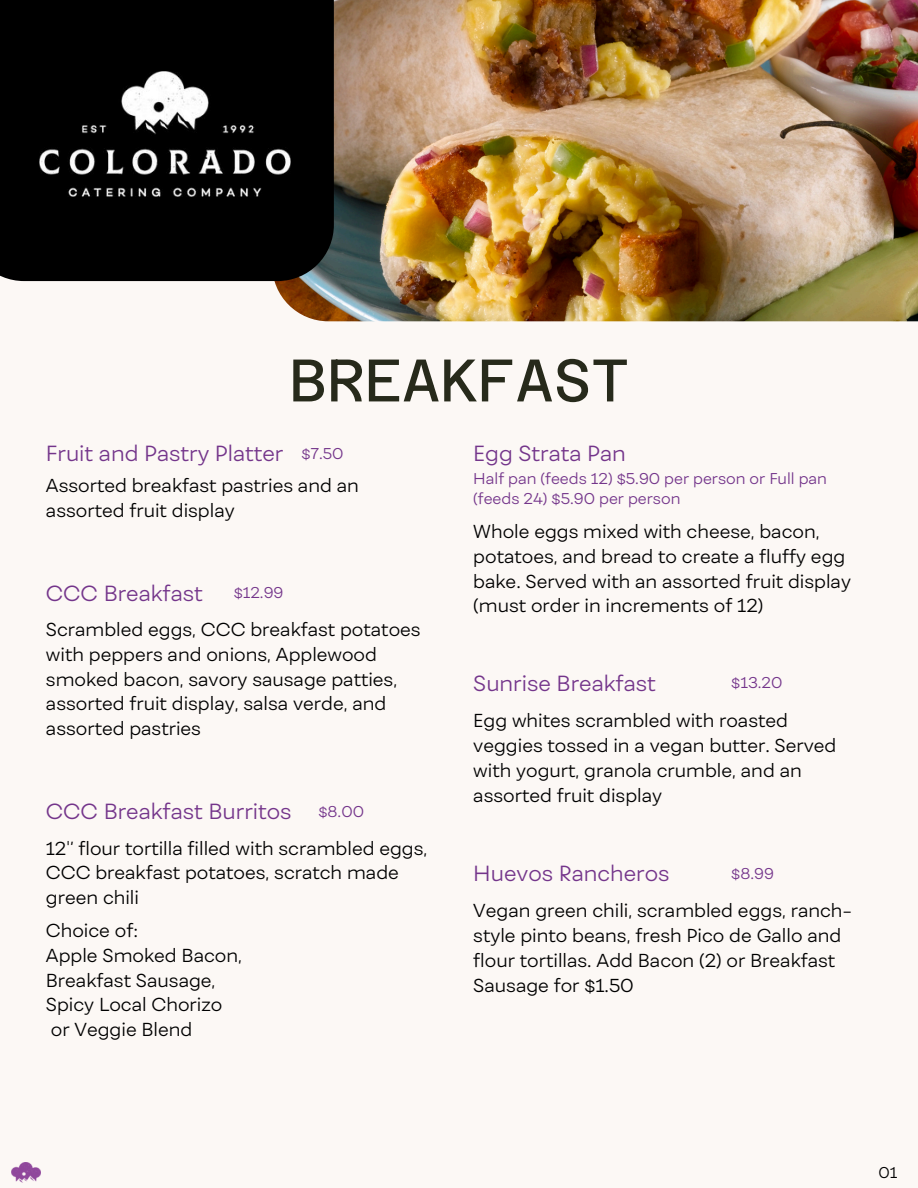
<style>
.page{position:relative;width:918px;height:1188px;background:#fcf8f5}
.page>*{position:absolute;margin:0;border:0;box-sizing:border-box;transform-origin:0 0}
.t1{font:60px "Azeret Mono";letter-spacing:-.02em;color:#272a1b}
.t2{font:300 21px "Fibra";color:#74358b}
.t3{font:300 18px/24.8px "Fibra";color:#000}
.t4{font:300 15px/20.2px "Fibra";color:#74358b}
.t5{font:300 15px "Fibra";color:#000}
</style>
<div class="page">
<img style="left:272px;top:0;width:646px;height:321px">
<div style="left:0;top:0;width:334px;height:281px;background:#000"></div>
<img style="left:40px;top:71px;width:251px;height:125px">
<img style="left:12px;top:1162px;width:28px;height:20px">
<h1 class="t1" style="left:288px;top:335px;width:343px">BREAKFAST</h1>
<p class="t2" style="left:46px;top:440px;width:239px">Fruit and Pastry Platter</p>
<p class="t2" style="left:473px;top:440px;width:154px">Egg Strata Pan</p>
<p class="t4" style="left:302px;top:443px;width:43px">$7.50</p>
<p class="t3" style="left:46px;top:473px;width:315px">Assorted breakfast pastries and an assorted fruit display</p>
<p class="t2" style="left:46px;top:580px;width:158px">CCC Breakfast</p>
<p class="t4" style="left:234px;top:583px;width:51px">$12.99</p>
<p class="t3" style="left:46px;top:617px;width:376px">Scrambled eggs, CCC breakfast potatoes with peppers and onions, Applewood smoked bacon, savory sausage patties, assorted fruit display, salsa verde, and assorted pastries</p>
<p class="t2" style="left:46px;top:799px;width:247px">CCC Breakfast Burritos</p>
<p class="t4" style="left:318px;top:801px;width:47px">$8.00</p>
<p class="t3" style="left:46px;top:835px;width:383px">12'’ flour tortilla filled with scrambled eggs,<br>CCC breakfast potatoes, scratch made green chili</p>
<p class="t3" style="left:46px;top:918px;width:198px">Choice of:<br>Apple Smoked Bacon,<br>Breakfast Sausage,<br>Spicy Local Chorizo or Veggie Blend</p>
<p class="t4" style="left:473px;top:468px;width:355px">Half pan (feeds 12) $5.90 per person or Full pan (feeds 24) $5.90 per person</p>
<p class="t3" style="left:473px;top:519px;width:379px">Whole eggs mixed with cheese, bacon, potatoes, and bread to create a fluffy egg bake. Served with an assorted fruit display (must order in increments of 12)</p>
<p class="t2" style="left:473px;top:670px;width:184px">Sunrise Breakfast</p>
<p class="t4" style="left:731px;top:673px;width:53px">$13.20</p>
<p class="t3" style="left:473px;top:708px;width:365px">Egg whites scrambled with roasted veggies tossed in a vegan butter. Served with yogurt, granola crumble, and an assorted fruit display</p>
<p class="t2" style="left:473px;top:860px;width:198px">Huevos Rancheros</p>
<p class="t4" style="left:731px;top:863px;width:44px">$8.99</p>
<p class="t3" style="left:473px;top:898px;width:380px">Vegan green chili, scrambled eggs, ranch&shy;style pinto beans, fresh Pico de Gallo and flour tortillas. Add Bacon (2) or Breakfast Sausage for $1.50</p>
<p class="t5" style="left:878px;top:1163px;width:20px">01</p>
</div>
